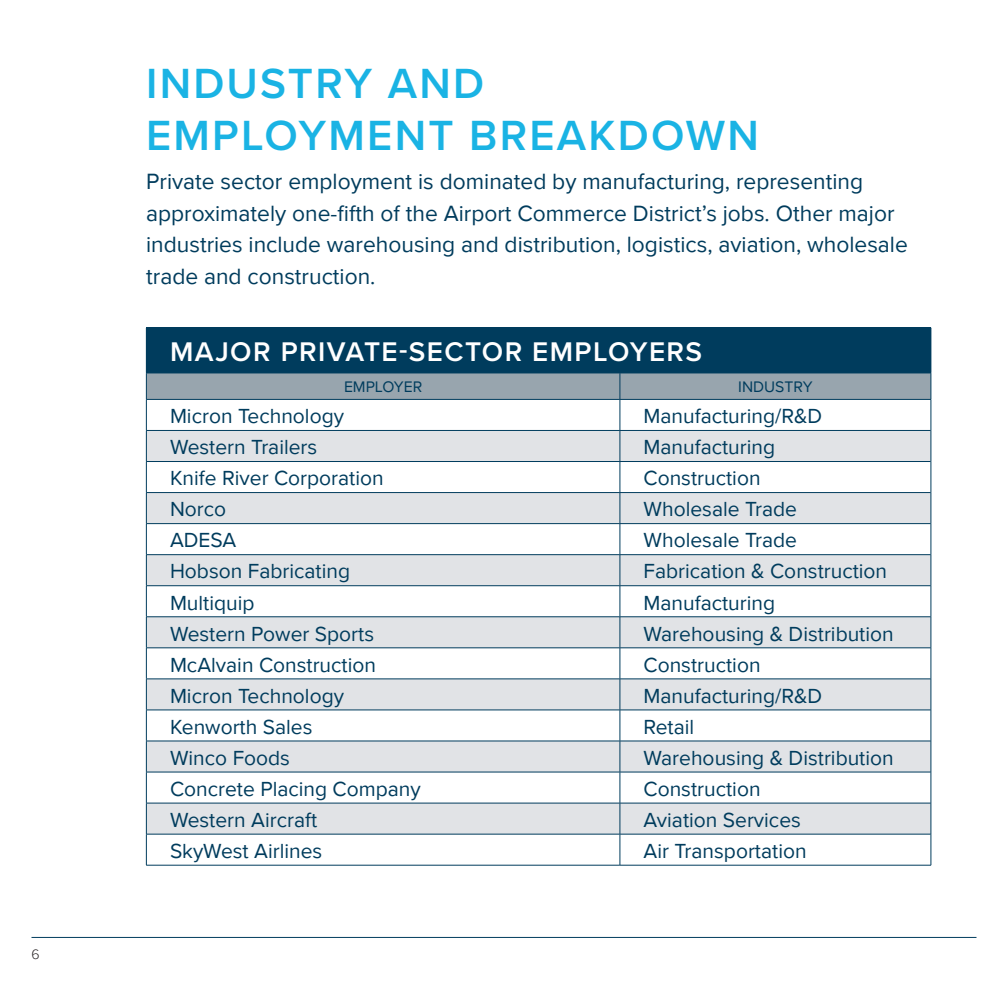
<style>
.page{position:relative;width:1008px;height:1008px;background:#fff}
.page>*{position:absolute;margin:0;border:0;box-sizing:border-box;transform-origin:0 0}
.t1{font:600 43.75px/52.5px "Proxima Nova";letter-spacing:.05em;color:#1ab3e4}
.t2{font:600 28px "Proxima Nova";letter-spacing:.05em;color:#fff}
.t3{font:22.75px/31.5px "Proxima Nova";color:#003c5d}
.t4{font:21px "Proxima Nova";color:#003c5d}
.t5{font:15.75px "Proxima Nova";color:#003c5d}
.t6{font:300 14px "Proxima Nova";color:#231f20}
</style>
<div class="page">
<hr style="left:32px;top:937px;width:944px;height:1px;background:#003c5d">
<div style="left:146px;top:328px;width:785px;height:45px;background:#003c5d"></div>
<svg style="left:147px;top:431px;width:784px;height:403px;fill:#e1e3e6"></svg>
<hr style="left:146px;top:327px;width:474px;height:1px;background:#003c5d">
<hr style="left:620px;top:327px;width:311px;height:1px;background:#003c5d">
<hr style="left:931px;top:328px;width:1px;height:45px;background:#003c5d">
<hr style="left:146px;top:400px;width:1px;height:30px;background:#003c5d">
<hr style="left:620px;top:400px;width:1px;height:30px;background:#003c5d">
<hr style="left:931px;top:400px;width:1px;height:30px;background:#003c5d">
<svg style="left:146px;top:373px;width:786px;height:26px"></svg>
<hr style="left:146px;top:399px;width:474px;height:1px;background:#003c5d">
<hr style="left:620px;top:399px;width:311px;height:1px;background:#003c5d">
<hr style="left:146px;top:431px;width:1px;height:30px;background:#003c5d">
<hr style="left:146px;top:430px;width:474px;height:1px;background:#003c5d">
<hr style="left:620px;top:430px;width:311px;height:1px;background:#003c5d">
<hr style="left:620px;top:431px;width:1px;height:30px;background:#003c5d">
<hr style="left:931px;top:430px;width:1px;height:32px;background:#003c5d">
<hr style="left:146px;top:493px;width:1px;height:30px;background:#003c5d">
<hr style="left:620px;top:493px;width:1px;height:30px;background:#003c5d">
<hr style="left:931px;top:493px;width:1px;height:31px;background:#003c5d">
<hr style="left:146px;top:555px;width:1px;height:31px;background:#003c5d">
<hr style="left:620px;top:555px;width:1px;height:31px;background:#003c5d">
<hr style="left:931px;top:555px;width:1px;height:31px;background:#003c5d">
<hr style="left:146px;top:617px;width:1px;height:31px;background:#003c5d">
<hr style="left:620px;top:617px;width:1px;height:31px;background:#003c5d">
<hr style="left:931px;top:617px;width:1px;height:31px;background:#003c5d">
<hr style="left:146px;top:679px;width:1px;height:31px;background:#003c5d">
<hr style="left:620px;top:679px;width:1px;height:31px;background:#003c5d">
<hr style="left:931px;top:679px;width:1px;height:31px;background:#003c5d">
<hr style="left:146px;top:741px;width:1px;height:31px;background:#003c5d">
<hr style="left:620px;top:741px;width:1px;height:31px;background:#003c5d">
<hr style="left:931px;top:741px;width:1px;height:31px;background:#003c5d">
<hr style="left:146px;top:803px;width:1px;height:31px;background:#003c5d">
<hr style="left:620px;top:803px;width:1px;height:31px;background:#003c5d">
<hr style="left:931px;top:803px;width:1px;height:31px;background:#003c5d">
<hr style="left:146px;top:462px;width:1px;height:30px;background:#003c5d">
<hr style="left:146px;top:461px;width:474px;height:1px;background:#003c5d">
<hr style="left:620px;top:461px;width:311px;height:1px;background:#003c5d">
<hr style="left:620px;top:462px;width:1px;height:30px;background:#003c5d">
<hr style="left:931px;top:462px;width:1px;height:31px;background:#003c5d">
<hr style="left:146px;top:492px;width:474px;height:1px;background:#003c5d">
<hr style="left:620px;top:492px;width:311px;height:1px;background:#003c5d">
<hr style="left:146px;top:524px;width:1px;height:30px;background:#003c5d">
<hr style="left:146px;top:523px;width:474px;height:1px;background:#003c5d">
<hr style="left:620px;top:523px;width:311px;height:1px;background:#003c5d">
<hr style="left:620px;top:524px;width:1px;height:30px;background:#003c5d">
<hr style="left:931px;top:524px;width:1px;height:31px;background:#003c5d">
<hr style="left:146px;top:554px;width:474px;height:1px;background:#003c5d">
<hr style="left:620px;top:554px;width:311px;height:1px;background:#003c5d">
<hr style="left:146px;top:586px;width:1px;height:31px;background:#003c5d">
<hr style="left:146px;top:585px;width:474px;height:1px;background:#003c5d">
<hr style="left:620px;top:585px;width:311px;height:1px;background:#003c5d">
<hr style="left:620px;top:586px;width:1px;height:31px;background:#003c5d">
<hr style="left:931px;top:586px;width:1px;height:31px;background:#003c5d">
<hr style="left:146px;top:616px;width:474px;height:1px;background:#003c5d">
<hr style="left:620px;top:616px;width:311px;height:1px;background:#003c5d">
<hr style="left:146px;top:648px;width:1px;height:31px;background:#003c5d">
<hr style="left:146px;top:648px;width:474px;height:1px;background:#003c5d">
<hr style="left:620px;top:648px;width:311px;height:1px;background:#003c5d">
<hr style="left:620px;top:648px;width:1px;height:31px;background:#003c5d">
<hr style="left:931px;top:648px;width:1px;height:31px;background:#003c5d">
<hr style="left:146px;top:679px;width:474px;height:1px;background:#003c5d">
<hr style="left:620px;top:679px;width:311px;height:1px;background:#003c5d">
<hr style="left:146px;top:710px;width:1px;height:31px;background:#003c5d">
<hr style="left:146px;top:710px;width:474px;height:1px;background:#003c5d">
<hr style="left:620px;top:710px;width:311px;height:1px;background:#003c5d">
<hr style="left:620px;top:710px;width:1px;height:31px;background:#003c5d">
<hr style="left:931px;top:710px;width:1px;height:31px;background:#003c5d">
<hr style="left:146px;top:741px;width:474px;height:1px;background:#003c5d">
<hr style="left:620px;top:741px;width:311px;height:1px;background:#003c5d">
<hr style="left:146px;top:772px;width:1px;height:31px;background:#003c5d">
<hr style="left:146px;top:772px;width:474px;height:1px;background:#003c5d">
<hr style="left:620px;top:772px;width:311px;height:1px;background:#003c5d">
<hr style="left:620px;top:772px;width:1px;height:31px;background:#003c5d">
<hr style="left:931px;top:772px;width:1px;height:31px;background:#003c5d">
<hr style="left:146px;top:803px;width:474px;height:1px;background:#003c5d">
<hr style="left:620px;top:803px;width:311px;height:1px;background:#003c5d">
<hr style="left:146px;top:834px;width:1px;height:31px;background:#003c5d">
<hr style="left:146px;top:834px;width:474px;height:1px;background:#003c5d">
<hr style="left:620px;top:834px;width:311px;height:1px;background:#003c5d">
<hr style="left:620px;top:834px;width:1px;height:31px;background:#003c5d">
<hr style="left:931px;top:834px;width:1px;height:31px;background:#003c5d">
<hr style="left:146px;top:865px;width:474px;height:1px;background:#003c5d">
<hr style="left:620px;top:865px;width:311px;height:1px;background:#003c5d">
<p class="t6" style="left:32px;top:946px;width:10px">6</p>
<p class="t1" style="left:146px;top:58px;width:614px">INDUSTRY AND<br>EMPLOYMENT BREAKDOWN</p>
<p class="t3" style="left:146px;top:166px;width:763px">Private sector employment is dominated by manufacturing, representing approximately one-fifth of the Airport Commerce District’s jobs. Other major industries include warehousing and distribution, logistics, aviation, wholesale trade and construction.</p>
<p class="t2" style="left:170px;top:335px;width:534px">MAJOR PRIVATE-SECTOR EMPLOYERS</p>
<p class="t5" style="left:344px;top:378px;width:80px">EMPLOYER</p>
<p class="t5" style="left:738px;top:378px;width:76px">INDUSTRY</p>
<p class="t4" style="left:170px;top:404px;width:176px">Micron Technology</p>
<p class="t4" style="left:644px;top:404px;width:180px">Manufacturing/R&amp;D</p>
<p class="t4" style="left:170px;top:435px;width:149px">Western Trailers</p>
<p class="t4" style="left:644px;top:435px;width:133px">Manufacturing</p>
<p class="t4" style="left:170px;top:466px;width:215px">Knife River Corporation</p>
<p class="t4" style="left:644px;top:466px;width:119px">Construction</p>
<p class="t4" style="left:170px;top:497px;width:58px">Norco</p>
<p class="t4" style="left:644px;top:497px;width:155px">Wholesale Trade</p>
<p class="t4" style="left:170px;top:528px;width:68px">ADESA</p>
<p class="t4" style="left:644px;top:528px;width:155px">Wholesale Trade</p>
<p class="t4" style="left:170px;top:559px;width:182px">Hobson Fabricating</p>
<p class="t4" style="left:644px;top:559px;width:245px">Fabrication &amp; Construction</p>
<p class="t4" style="left:170px;top:590px;width:86px">Multiquip</p>
<p class="t4" style="left:644px;top:590px;width:133px">Manufacturing</p>
<p class="t4" style="left:170px;top:621px;width:206px">Western Power Sports</p>
<p class="t4" style="left:644px;top:621px;width:252px">Warehousing &amp; Distribution</p>
<p class="t4" style="left:170px;top:652px;width:208px">McAlvain Construction</p>
<p class="t4" style="left:644px;top:652px;width:119px">Construction</p>
<p class="t4" style="left:170px;top:683px;width:176px">Micron Technology</p>
<p class="t4" style="left:644px;top:683px;width:180px">Manufacturing/R&amp;D</p>
<p class="t4" style="left:170px;top:714px;width:144px">Kenworth Sales</p>
<p class="t4" style="left:644px;top:714px;width:52px">Retail</p>
<p class="t4" style="left:170px;top:745px;width:122px">Winco Foods</p>
<p class="t4" style="left:644px;top:745px;width:252px">Warehousing &amp; Distribution</p>
<p class="t4" style="left:170px;top:776px;width:252px">Concrete Placing Company</p>
<p class="t4" style="left:644px;top:776px;width:119px">Construction</p>
<p class="t4" style="left:170px;top:807px;width:149px">Western Aircraft</p>
<p class="t4" style="left:644px;top:807px;width:159px">Aviation Services</p>
<p class="t4" style="left:170px;top:838px;width:154px">SkyWest Airlines</p>
<p class="t4" style="left:644px;top:838px;width:165px">Air Transportation</p>
</div>
